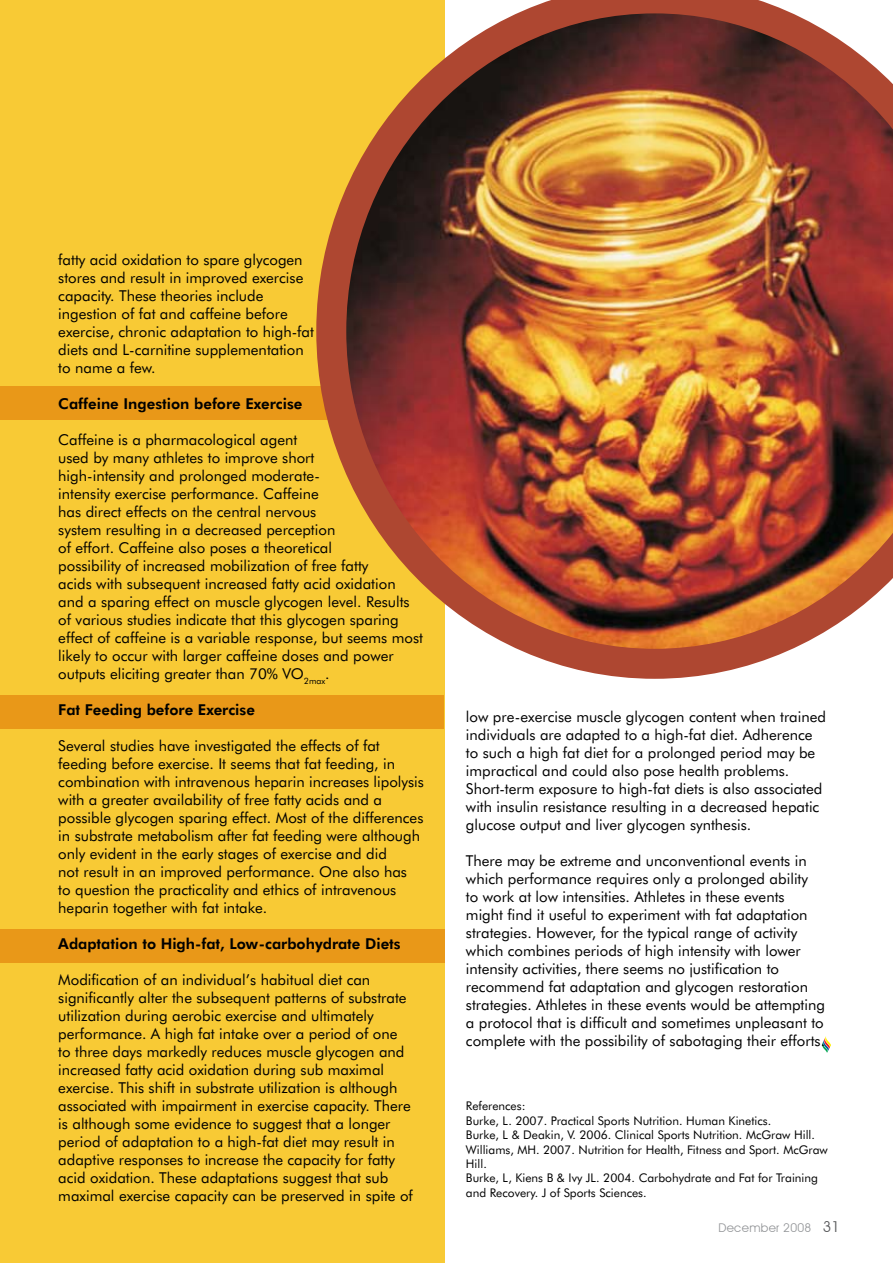
<style>
.page{position:relative;width:893px;height:1263px;background:#fff}
.page>*{position:absolute;margin:0;border:0;box-sizing:border-box;transform-origin:0 0}
.t1{font:15px/18px "Futura BT";color:#000}
.t2{font:800 15px "Futura BT";color:#000}
.t3{font:12px/14.4px "Futura BT";color:#000}
.t4{font:12px "Avant Garde IT Cby BT";letter-spacing:.025em;color:#939598}
.s1{font-size:15px;color:#58595b}
</style>
<div class="page">
<div style="left:0;top:0;width:445px;height:1263px;background:#f8ca35"></div>
<svg style="left:822px;top:1036px;width:9px;height:17px"></svg>
<div style="left:0;top:695px;width:444px;height:34px;background:#e99818"></div>
<div style="left:0;top:386px;width:460px;height:34px;background:#e99818"></div>
<img style="left:316px;top:0;width:577px;height:679px">
<div style="left:0;top:929px;width:445px;height:34px;background:#e99818"></div>
<p class="t1" style="left:58px;top:251px;width:257px">fatty acid oxidation to spare glycogen stores and result in improved exercise capacity. These theories include ingestion of fat and caffeine before exercise, chronic adaptation to high-fat diets and L-carnitine supplementation to name a few.</p>
<p class="t2" style="left:58px;top:395px;width:246px">Caffeine Ingestion before Exercise</p>
<p class="t1" style="left:58px;top:431px;width:366px">Caffeine is a pharmacological agent<br>used by many athletes to improve short<br>high-intensity and prolonged moderate-<br>intensity exercise performance. Caffeine<br>has direct effects on the central nervous<br>system resulting in a decreased perception<br>of effort. Caffeine also poses a theoretical<br>possibility of increased mobilization of free fatty<br>acids with subsequent increased fatty acid oxidation and a sparing effect on muscle glycogen level. Results of various studies indicate that this glycogen sparing effect of caffeine is a variable response, but seems most likely to occur with larger caffeine doses and power outputs eliciting greater than 70% VO<sub>2max</sub>.</p>
<p class="t2" style="left:58px;top:701px;width:198px">Fat Feeding before Exercise</p>
<p class="t1" style="left:58px;top:737px;width:367px">Several studies have investigated the effects of fat feeding before exercise. It seems that fat feeding, in combination with intravenous heparin increases lipolysis with a greater availability of free fatty acids and a possible glycogen sparing effect. Most of the differences in substrate metabolism after fat feeding were although only evident in the early stages of exercise and did<br>not result in an improved performance. One also has<br>to question the practicality and ethics of intravenous heparin together with fat intake.</p>
<p class="t2" style="left:58px;top:935px;width:344px">Adaptation to High-fat, Low-carbohydrate Diets</p>
<p class="t1" style="left:58px;top:971px;width:356px">Modification of an individual’s habitual diet can significantly alter the subsequent patterns of substrate utilization during aerobic exercise and ultimately performance. A high fat intake over a period of one to three days markedly reduces muscle glycogen and increased fatty acid oxidation during sub maximal exercise. This shift in substrate utilization is although associated with impairment in exercise capacity. There is although some evidence to suggest that a longer period of adaptation to a high-fat diet may result in adaptive responses to increase the capacity for fatty acid oxidation. These adaptations suggest that sub maximal exercise capacity can be preserved in spite of</p>
<p class="t1" style="left:466px;top:707px;width:362px">low pre-exercise muscle glycogen content when trained individuals are adapted to a high-fat diet. Adherence to such a high fat diet for a prolonged period may be impractical and could also pose health problems.<br>Short-term exposure to high-fat diets is also associated with insulin resistance resulting in a decreased hepatic glucose output and liver glycogen synthesis.</p>
<p class="t1" style="left:466px;top:851px;width:361px">There may be extreme and unconventional events in which performance requires only a prolonged ability<br>to work at low intensities. Athletes in these events might find it useful to experiment with fat adaptation strategies. However, for the typical range of activity which combines periods of high intensity with lower intensity activities, there seems no justification to recommend fat adaptation and glycogen restoration strategies. Athletes in these events would be attempting a protocol that is difficult and sometimes unpleasant to complete with the possibility of sabotaging their efforts.</p>
<p class="t3" style="left:466px;top:1099px;width:363px">References:<br>Burke, L. 2007. Practical Sports Nutrition. Human Kinetics.<br>Burke, L &amp; Deakin, V. 2006. Clinical Sports Nutrition. McGraw Hill.<br>Williams, MH. 2007. Nutrition for Health, Fitness and Sport. McGraw Hill.<br>Burke, L, Kiens B &amp; Ivy JL. 2004. Carbohydrate and Fat for Training and Recovery. J of Sports Sciences.</p>
<p class="t4" style="left:718px;top:1220px;width:123px">December 2008 <span class="s1">31</span></p>
</div>
